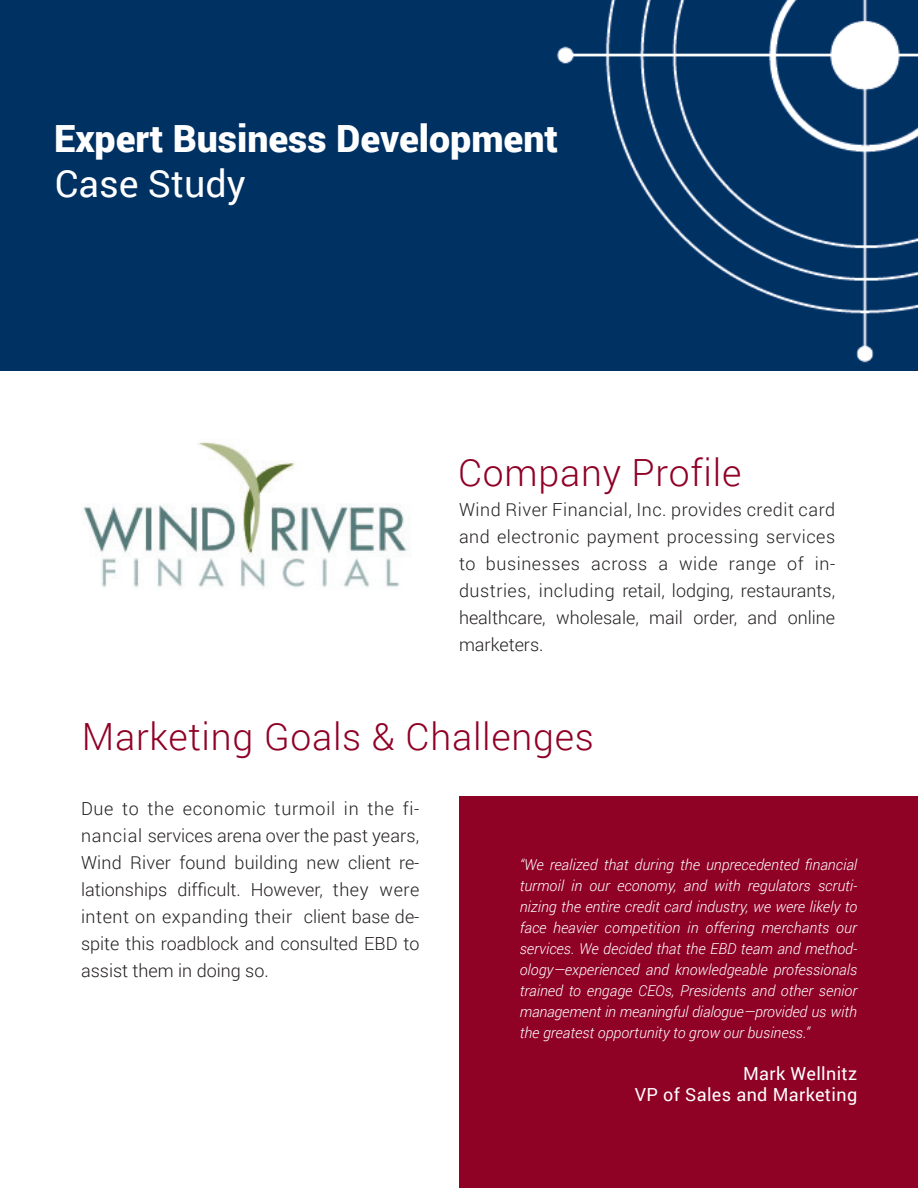
<style>
.page{position:relative;width:918px;height:1188px;background:#fff}
.page>*{position:absolute;margin:0;border:0;box-sizing:border-box;transform-origin:0 0}
.t1{font:300 37.5px "Roboto";letter-spacing:.02em;color:#900126}
.t2{font:900 37.5px "Roboto";color:#fff}
.t3{font:37.5px "Roboto";color:#fff}
.t4{font:300 18px/27px "Roboto";color:#231f20;text-align:justify}
.t5{font:18px/21px "Roboto";letter-spacing:.02em;color:#fff;text-align:right}
.t6{font:italic 300 15px/21px "Roboto";color:#fff;text-align:justify}
</style>
<div class="page">
<img style="left:83px;top:442px;width:328px;height:147px">
<div style="left:0;top:0;width:918px;height:371px;background:#003163"></div>
<img style="left:556px;top:0;width:362px;height:363px">
<div style="left:459px;top:796px;width:459px;height:392px;background:#900126"></div>
<h1 class="t2" style="left:54px;top:112px;width:506px">Expert Business Development</h1>
<h1 class="t3" style="left:55px;top:157px;width:192px">Case Study</h1>
<h1 class="t1" style="left:458px;top:447px;width:285px">Company Profile</h1>
<p class="t4" style="left:459px;top:496px;width:378px">Wind River Financial, Inc. provides credit card and electronic payment processing services to businesses across a wide range of in&shy;dustries, including retail, lodging, restaurants, healthcare, wholesale, mail order, and online marketers.</p>
<h1 class="t1" style="left:82px;top:711px;width:514px">Marketing Goals &amp; Challenges</h1>
<p class="t4" style="left:81px;top:795px;width:340px">Due to the economic turmoil in the fi&shy;nancial services arena over the past years, Wind River found building new client re&shy;lationships difficult. However, they were intent on expanding their client base de&shy;spite this roadblock and consulted EBD to assist them in doing so.</p>
<p class="t6" style="left:520px;top:853px;width:339px">“We realized that during the unprecedented financial turmoil in our economy, and with regulators scruti&shy;nizing the entire credit card industry, we were likely to face heavier competition in offering merchants our services. We decided that the EBD team and method&shy;ology—experienced and knowledgeable professionals trained to engage CEOs, Presidents and other senior management in meaningful dialogue—provided us with the greatest opportunity to grow our business.”</p>
<p class="t5" style="left:635px;top:1062px;width:224px">Mark Wellnitz<br>VP of Sales and Marketing</p>
</div>
